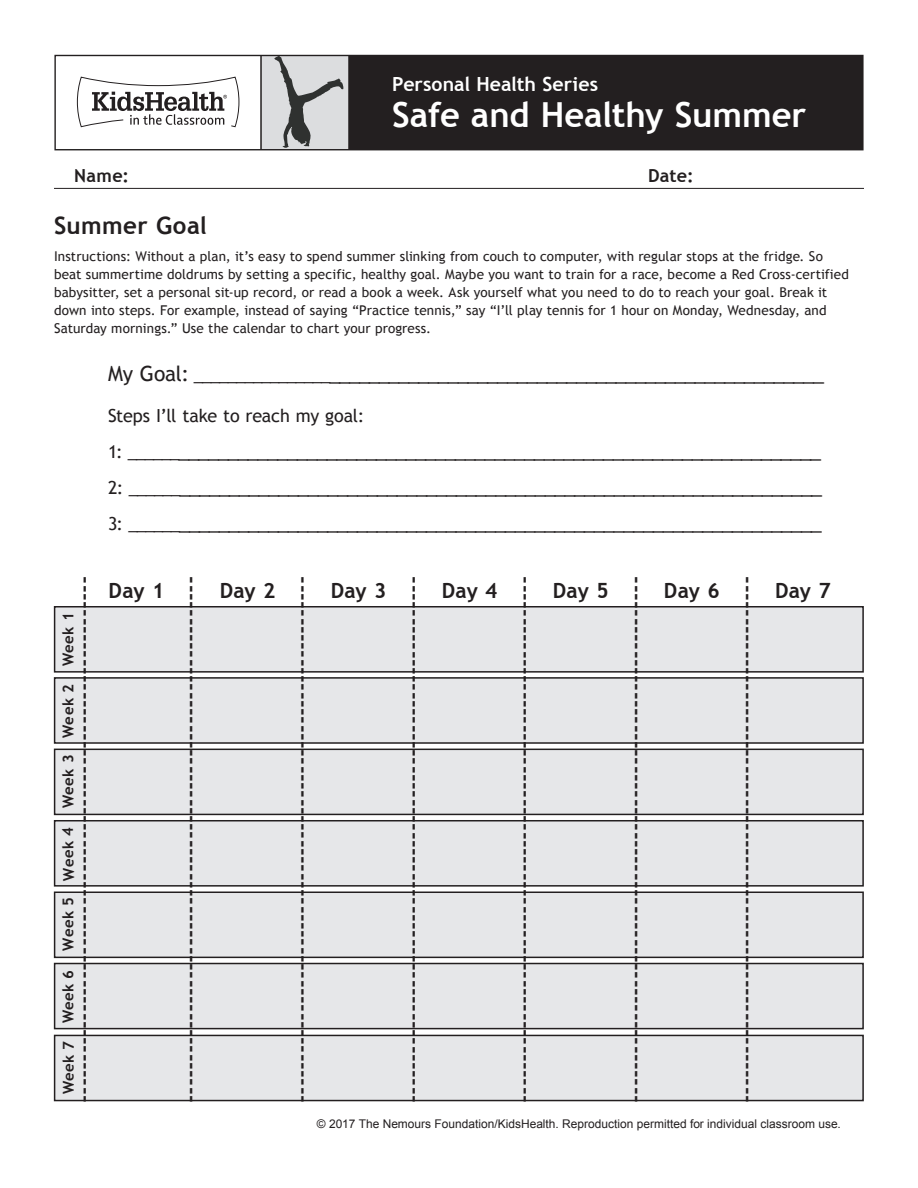
<style>
.page{position:relative;width:918px;height:1188px;background:#fff}
.page>*{position:absolute;margin:0;border:0;box-sizing:border-box;transform-origin:0 0}
.Handout_Header{font:700 34.5px "Trebuchet MS";color:#fff}
.Handout_Title{font:700 24px "Trebuchet MS";letter-spacing:.015em;color:#231f20}
.Handout_Header-2{font:700 21px "Trebuchet MS";letter-spacing:.005em;color:#231f20}
.t1{font:21px/36px "Trebuchet MS";letter-spacing:-.005em;color:#231f20;text-align:justify}
.Handout_Header-3{font:700 19.5px "Trebuchet MS";color:#fff}
.t2{font:18px "Trebuchet MS";letter-spacing:-.01em;color:#231f20}
.Article_List{font:700 18px "Trebuchet MS";letter-spacing:.015em;color:#231f20}
.Handout_Header-4{font:700 15px "Trebuchet MS";letter-spacing:.025em;color:#231f20}
.t3{font:13.5px/18px "Trebuchet MS";letter-spacing:.01em;color:#231f20}
.t4{font:12px "Arial";color:#231f20}
.s1{font-size:18px}
</style>
<div class="page">
<div style="left:261px;top:55px;width:88px;height:95px;background:#dcdddf"></div>
<div style="left:349px;top:55px;width:513px;height:95px;background:#231f20"></div>
<svg style="left:76px;top:76px;width:164px;height:52px"></svg>
<hr style="left:348px;top:55px;width:2px;height:95px;background:#231f20">
<hr style="left:260px;top:55px;width:2px;height:95px;background:#231f20">
<div style="left:54px;top:55px;width:810px;height:95px;border:1px solid #231f20"></div>
<svg style="left:274px;top:56px;width:69px;height:92px"></svg>
<hr style="left:54px;top:188px;width:810px;height:1px;background:#231f20">
<div style="left:55px;top:607px;width:808px;height:65px;background:#e6e7e9"></div>
<div style="left:54px;top:606px;width:810px;height:67px;border:2px solid #231f20"></div>
<div style="left:55px;top:678px;width:808px;height:65px;background:#e6e7e9"></div>
<div style="left:54px;top:677px;width:810px;height:67px;border:2px solid #231f20"></div>
<div style="left:55px;top:749px;width:808px;height:65px;background:#e6e7e9"></div>
<div style="left:54px;top:749px;width:810px;height:66px;border:2px solid #231f20"></div>
<div style="left:55px;top:821px;width:808px;height:65px;background:#e6e7e9"></div>
<div style="left:54px;top:820px;width:810px;height:67px;border:2px solid #231f20"></div>
<div style="left:55px;top:892px;width:808px;height:65px;background:#e6e7e9"></div>
<div style="left:54px;top:892px;width:810px;height:66px;border:2px solid #231f20"></div>
<div style="left:55px;top:964px;width:808px;height:65px;background:#e6e7e9"></div>
<div style="left:54px;top:963px;width:810px;height:66px;border:2px solid #231f20"></div>
<div style="left:55px;top:1035px;width:808px;height:66px;background:#e6e7e9"></div>
<div style="left:54px;top:1035px;width:810px;height:66px;border:2px solid #231f20"></div>
<p class="Handout_Header-3" style="left:392px;top:71px;width:207px">Personal Health Series</p>
<p class="Handout_Header" style="left:392px;top:93px;width:416px">Safe and Healthy Summer</p>
<p class="Article_List" style="left:74px;top:164px;width:56px">Name:</p>
<p class="Article_List" style="left:648px;top:164px;width:47px">Date:</p>
<p class="Handout_Title" style="left:54px;top:210px;width:154px">Summer Goal</p>
<p class="t3" style="left:54px;top:248px;width:797px">Instructions: Without a plan, it’s easy to spend summer slinking from couch to computer, with regular stops at the fridge. So beat summertime doldrums by setting a specific, healthy goal. Maybe you want to train for a race, become a Red Cross-certified babysitter, set a personal sit-up record, or read a book a week. Ask yourself what you need to do to reach your goal. Break it down into steps. For example, instead of saying “Practice tennis,” say “I’ll play tennis for 1 hour on Monday, Wednesday, and Saturday mornings.” Use the calendar to chart your progress.</p>
<p class="t1" style="left:108px;top:356px;width:718px">My Goal: <span class="s1">________________</span>__________________________________________________</p>
<p class="t2" style="left:108px;top:405px;width:258px">Steps I’ll take to reach my goal:</p>
<p class="t1" style="left:108px;top:432px;width:716px"><span class="s1">1: ______</span>_________________________________________________________________ <span class="s1">2: ______</span>_________________________________________________________________ <span class="s1">3: ______</span>_________________________________________________________________</p>
<p class="Handout_Header-4" style="left:59px;top:666px;width:55px;rotate:-90deg">Week 1</p>
<p class="Handout_Header-4" style="left:59px;top:738px;width:55px;rotate:-90deg">Week 2</p>
<p class="Handout_Header-4" style="left:59px;top:808px;width:55px;rotate:-90deg">Week 3</p>
<p class="Handout_Header-4" style="left:59px;top:881px;width:55px;rotate:-91deg">Week 4</p>
<p class="Handout_Header-4" style="left:59px;top:951px;width:55px;rotate:-90deg">Week 5</p>
<p class="Handout_Header-4" style="left:59px;top:1023px;width:55px;rotate:-90deg">Week 6</p>
<p class="Handout_Header-4" style="left:59px;top:1094px;width:55px;rotate:-90deg">Week 7</p>
<p class="Handout_Header-2" style="left:99px;top:576px;width:528px;rotate:90deg">----------------------------------------------------------------</p>
<p class="Handout_Header-2" style="left:206px;top:576px;width:528px;rotate:90deg">----------------------------------------------------------------</p>
<p class="Handout_Header-2" style="left:317px;top:576px;width:528px;rotate:90deg">----------------------------------------------------------------</p>
<p class="Handout_Header-2" style="left:428px;top:576px;width:528px;rotate:90deg">----------------------------------------------------------------</p>
<p class="Handout_Header-2" style="left:539px;top:576px;width:528px;rotate:90deg">----------------------------------------------------------------</p>
<p class="Handout_Header-2" style="left:651px;top:576px;width:528px;rotate:90deg">----------------------------------------------------------------</p>
<p class="Handout_Header-2" style="left:762px;top:576px;width:528px;rotate:90deg">----------------------------------------------------------------</p>
<p class="Handout_Header-2" style="left:109px;top:578px;width:57px">Day 1</p>
<p class="Handout_Header-2" style="left:220px;top:578px;width:57px">Day 2</p>
<p class="Handout_Header-2" style="left:331px;top:578px;width:57px">Day 3</p>
<p class="Handout_Header-2" style="left:442px;top:578px;width:57px">Day 4</p>
<p class="Handout_Header-2" style="left:553px;top:578px;width:57px">Day 5</p>
<p class="Handout_Header-2" style="left:664px;top:578px;width:57px">Day 6</p>
<p class="Handout_Header-2" style="left:775px;top:578px;width:57px">Day 7</p>
<p class="t4" style="left:317px;top:1116px;width:526px">© 2017 The Nemours Foundation/KidsHealth. Reproduction permitted for individual classroom use.</p>
</div>
